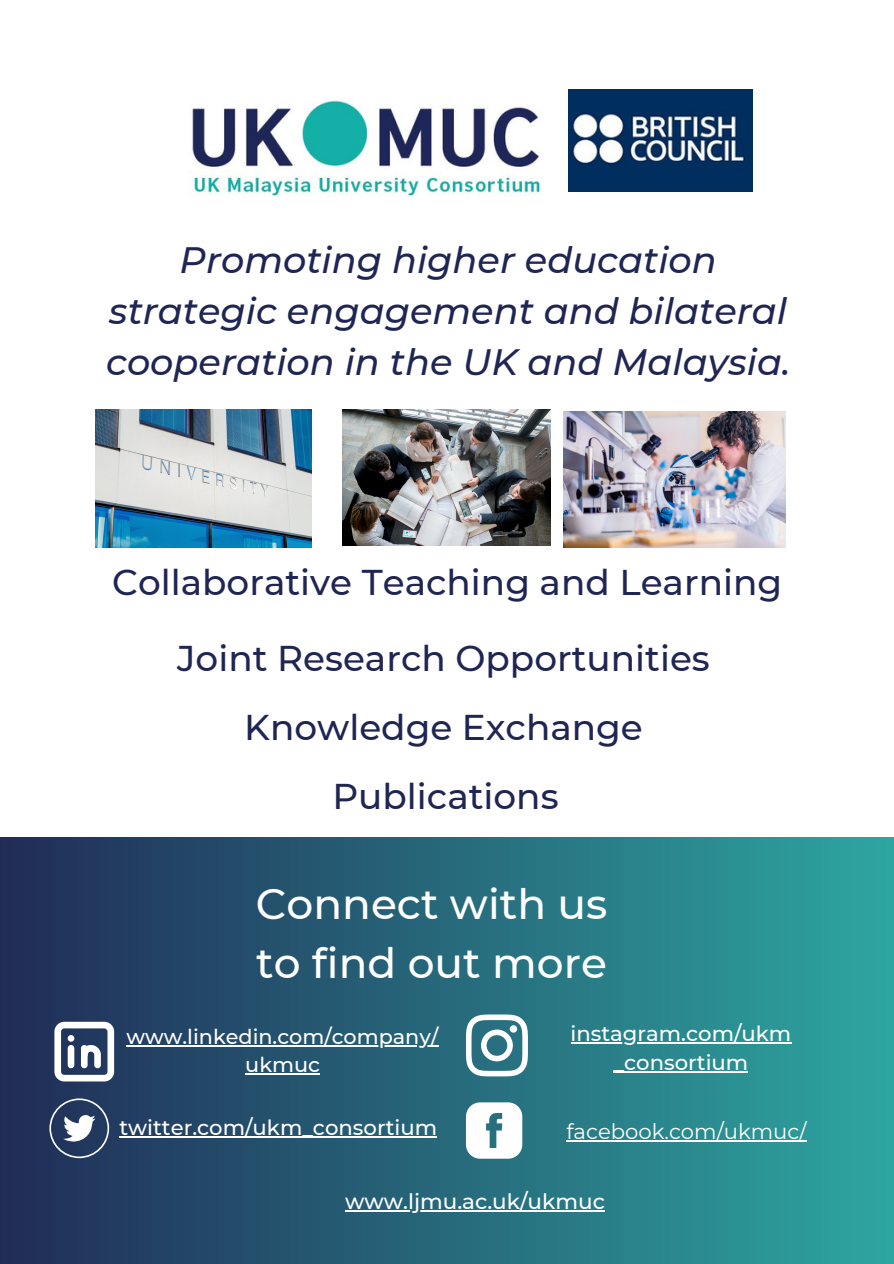
<style>
.page{position:relative;width:894px;height:1264px;background:#fff}
.page>*{position:absolute;margin:0;border:0;box-sizing:border-box;transform-origin:0 0}
.t1{font:500 42.3px/59.1px "Montserrat";color:#fff}
.t2{font:italic 500 36.6px/50.7px "Montserrat";color:#202653;text-align:center}
.t3{font:500 35.7px/75.8px "Montserrat";color:#202653;text-align:center}
.t4{font:500 21.45px "Montserrat";color:#fff}
.t5{font:500 21.15px/29.2px "Montserrat";color:#fff;text-align:center}
.t6{font:21.15px "Montserrat";color:#fff}
.t7{font:500 20.7px/28.2px "Montserrat";color:#fff;text-align:center}
</style>
<div class="page">
<img style="left:568px;top:89px;width:183px;height:103px">
<img style="left:192px;top:100px;width:348px;height:96px">
<img style="left:95px;top:409px;width:216px;height:138px">
<img style="left:342px;top:409px;width:209px;height:136px">
<img style="left:563px;top:411px;width:222px;height:137px">
<div style="left:0;top:837px;width:893px;height:426px;background:linear-gradient(to right,#212d57,#2fa7a1)"></div>
<svg style="left:54px;top:1021px;width:60px;height:60px"></svg>
<svg style="left:466px;top:1014px;width:61px;height:62px"></svg>
<div style="left:509px;top:1025px;width:8px;height:7px;background:#fff;border-radius:50%"></div>
<svg style="left:466px;top:1102px;width:56px;height:56px"></svg>
<svg style="left:49px;top:1098px;width:60px;height:60px"></svg>
<hr style="left:345px;top:1209px;width:259px;height:2px;background:#fff">
<hr style="left:126px;top:1045px;width:312px;height:1px;background:#fff">
<hr style="left:570px;top:1041px;width:221px;height:2px;background:#fff">
<hr style="left:119px;top:1136px;width:318px;height:1px;background:#fff">
<hr style="left:566px;top:1140px;width:240px;height:1px;background:#fff">
<hr style="left:613px;top:1071px;width:135px;height:1px;background:#fff">
<hr style="left:245px;top:1073px;width:75px;height:1px;background:#fff">
<p class="t2" style="left:106px;top:235px;width:685px">Promoting higher education strategic engagement and bilateral cooperation in the UK and Malaysia.</p>
<p class="t3" style="left:112px;top:544px;width:671px">Collaborative Teaching and Learning<br>Joint Research Opportunities</p>
<p class="t3" style="left:244px;top:692px;width:400px;line-height:69.2px">Knowledge Exchange<br>Publications</p>
<p class="t1" style="left:256px;top:873px;width:353px">Connect with us to find out more</p>
<p class="t7" style="left:126px;top:1022px;width:313px">www.linkedin.com/company/ ukmuc</p>
<p class="t5" style="left:570px;top:1018px;width:222px">instagram.com/ukm _consortium</p>
<p class="t5" style="left:119px;top:1112px;width:319px">twitter.com/ukm_consortium</p>
<p class="t6" style="left:566px;top:1118px;width:241px">facebook.com/ukmuc/</p>
<p class="t4" style="left:345px;top:1187px;width:261px">www.ljmu.ac.uk/ukmuc</p>
</div>
